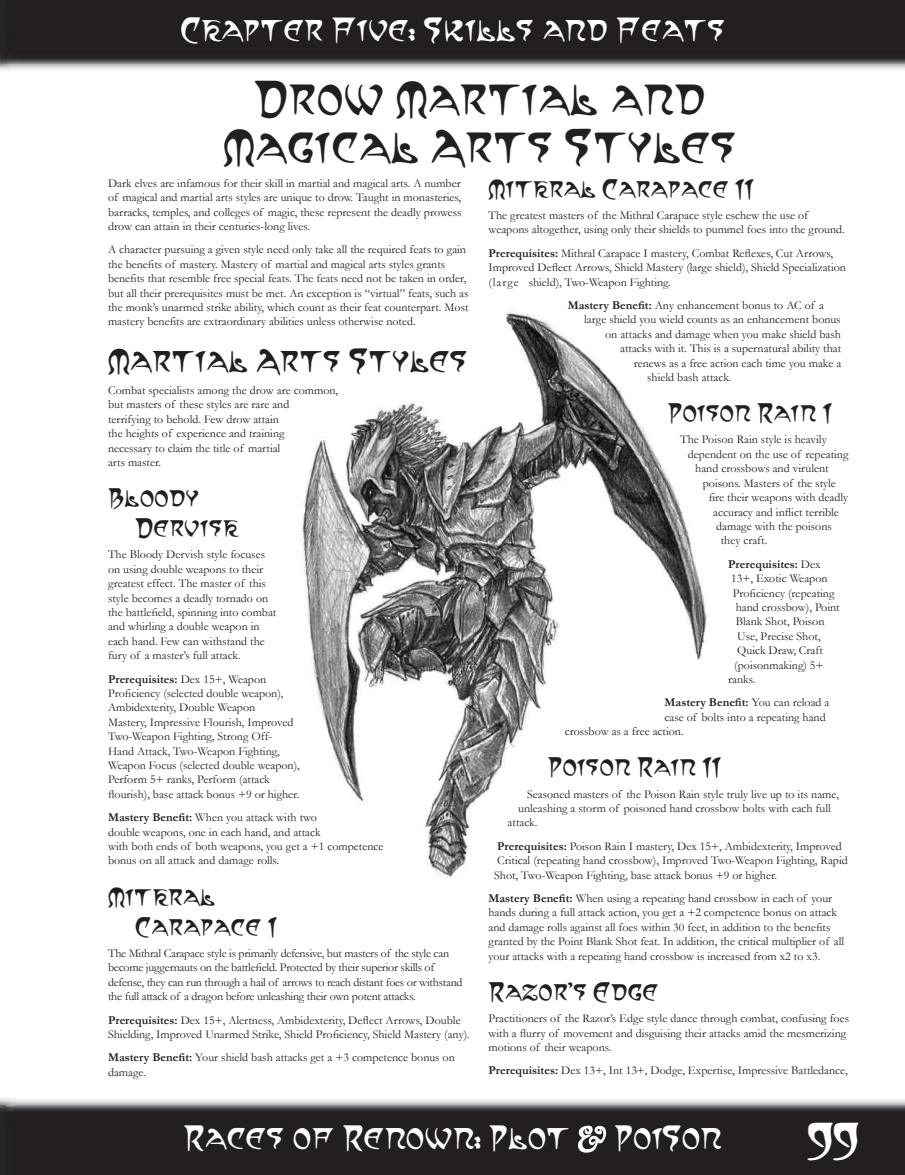
<style>
.page{position:relative;width:905px;height:1175px;background:#fff}
.page>*{position:absolute;margin:0;border:0;box-sizing:border-box;transform-origin:0 0}
.t1{font:39px/48px "Moravia";color:#231f20;text-align:center}
.t2{font:39px "Moravia";color:#fff}
.t3{font:27px "Moravia";color:#fff}
.t4{font:27px "Moravia";color:#231f20}
.t5{font:21px/30px "Moravia";color:#231f20}
.t6{font:12px/14.4px "Garamond";color:#231f20}
.t7{font:12px/14.4px "Garamond";letter-spacing:-.02em;color:#231f20}
.t8{font:700 12px "Garamond";color:#231f20}
.s1{font-weight:700}
.s2{font-weight:400}
.s3{font-family:"Summerisle";font-size:43.5px}
</style>
<div class="page">
<img style="left:0;top:0;width:904px;height:71px">
<img style="left:6px;top:1099px;width:898px;height:75px">
<img style="left:0;top:1098px;width:16px;height:8px">
<img style="left:0;top:1106px;width:6px;height:68px">
<svg style="left:577px;top:1123px;width:30px;height:30px"></svg>
<img style="left:301px;top:310px;width:407px;height:568px">
<h2 class="t3" style="left:180px;top:13px;width:545px">Chapter Five: Skills and Feats</h2>
<h1 class="t1" style="left:223px;top:74px;width:513px">Drow Martial and<br>Magical Arts Styles</h1>
<p class="t6" style="left:108px;top:175px;width:355px;text-align:justify">Dark elves are infamous for their skill in martial and magical arts. A number of magical and martial arts styles are unique to drow. Taught in monasteries, barracks, temples, and colleges of magic, these represent the deadly prowess drow can attain in their centuries-long lives.</p>
<p class="t6" style="left:108px;top:242px;width:362px">A character pursuing a given style need only take all the required feats to gain the benefits of mastery. Mastery of martial and magical arts styles grants benefits that resemble free special feats. The feats need not be taken in order, but all their prerequisites must be met. An exception is “virtual” feats, such as the monk’s unarmed strike ability, which count as their feat counterpart. Most mastery benefits are extraordinary abilities unless otherwise noted.</p>
<h2 class="t4" style="left:108px;top:344px;width:360px">Martial Arts Styles</h2>
<p class="t6" style="left:108px;top:382px;width:232px">Combat specialists among the drow are common, but masters of these styles are rare and<br>terrifying to behold. Few drow attain<br>the heights of experience and training<br>necessary to claim the title of martial<br>arts master.</p>
<h3 class="t5" style="left:135px;top:482px;width:104px;text-indent:-27px">Bloody<br>Dervish</h3>
<p class="t6" style="left:108px;top:547px;width:170px">The Bloody Dervish style focuses on using double weapons to their greatest effect. The master of this style becomes a deadly tornado on the battlefield, spinning into combat and whirling a double weapon in each hand. Few can withstand the fury of a master’s full attack.</p>
<p class="t6" style="left:108px;top:671px;width:193px"><span class="s1">Prerequisites:</span> Dex 15+, Weapon Proficiency (selected double weapon), Ambidexterity, Double Weapon<br>Mastery, Impressive Flourish, Improved Two-Weapon Fighting, Strong Off-Hand Attack, Two-Weapon Fighting, Weapon Focus (selected double weapon), Perform 5+ ranks, Perform (attack flourish), base attack bonus +9 or higher.</p>
<p class="t6" style="left:108px;top:810px;width:277px"><span class="s1">Mastery Benefit:</span> When you attack with two<br>double weapons, one in each hand, and attack<br>with both ends of both weapons, you get a +1 competence bonus on all attack and damage rolls.</p>
<h3 class="t5" style="left:135px;top:881px;width:144px;text-indent:-27px">Mithral<br>Carapace I</h3>
<p class="t7" style="left:108px;top:945px;width:356px">The Mithral Carapace style is primarily defensive, but masters of the style can become juggernauts on the battlefield. Protected by their superior skills of defense, they can run through a hail of arrows to reach distant foes or withstand the full attack of a dragon before unleashing their own potent attacks.</p>
<p class="t6" style="left:108px;top:1012px;width:363px"><span class="s1">Prerequisites:</span> Dex 15+, Alertness, Ambidexterity, Deflect Arrows, Double<br>Shielding, Improved Unarmed Strike, Shield Proficiency, Shield Mastery (any).</p>
<p class="t6" style="left:108px;top:1050px;width:348px"><span class="s1">Mastery Benefit:</span> Your shield bash attacks get a +3 competence bonus on damage.</p>
<h3 class="t5" style="left:488px;top:173px;width:267px">Mithral Carapace II</h3>
<p class="t6" style="left:488px;top:208px;width:358px">The greatest masters of the Mithral Carapace style eschew the use of weapons altogether, using only their shields to pummel foes into the ground.</p>
<p class="t6" style="left:488px;top:245px;width:359px"><span class="s1">Prerequisites:</span> Mithral Carapace I mastery, Combat Reflexes, Cut Arrows,<br>Improved Deflect Arrows, Shield Mastery (large shield), Shield Specialization (large shield), Two-Weapon Fighting.</p>
<p class="t6" style="left:567px;top:298px;width:258px"><span class="s1">Mastery Benefit:</span> Any enhancement bonus to AC of a</p>
<p class="t6" style="left:584px;top:312px;width:258px">large shield you wield counts as an enhancement bonus</p>
<p class="t6" style="left:605px;top:326px;width:237px">on attacks and damage when you make shield bash</p>
<p class="t6" style="left:620px;top:341px;width:222px">attacks with it. This is a supernatural ability that</p>
<p class="t6" style="left:633px;top:355px;width:209px">renews as a free action each time you make a</p>
<p class="t6" style="left:647px;top:370px;width:86px">shield bash attack.</p>
<h3 class="t5" style="left:668px;top:397px;width:165px">Poison Rain I</h3>
<p class="t6" style="left:680px;top:432px;width:148px">The Poison Rain style is heavily</p>
<p class="t6" style="left:687px;top:446px;width:162px">dependent on the use of repeating</p>
<p class="t6" style="left:695px;top:461px;width:135px">hand crossbows and virulent</p>
<p class="t6" style="left:702px;top:475px;width:135px">poisons. Masters of the style</p>
<p class="t6" style="left:708px;top:490px;width:141px">fire their weapons with deadly</p>
<p class="t6" style="left:713px;top:504px;width:127px">accuracy and inflict terrible</p>
<p class="t6" style="left:716px;top:518px;width:117px">damage with the poisons</p>
<p class="t6" style="left:720px;top:533px;width:48px">they craft.</p>
<p class="t8" style="left:728px;top:556px;width:94px">Prerequisites: <span class="s2">Dex</span></p>
<p class="t6" style="left:731px;top:571px;width:98px">13+, Exotic Weapon</p>
<p class="t6" style="left:732px;top:585px;width:103px">Proficiency (repeating</p>
<p class="t6" style="left:735px;top:599px;width:105px">hand crossbow), Point</p>
<p class="t6" style="left:735px;top:614px;width:90px">Blank Shot, Poison</p>
<p class="t6" style="left:737px;top:628px;width:85px">Use, Precise Shot,</p>
<p class="t6" style="left:737px;top:643px;width:87px">Quick Draw, Craft</p>
<p class="t6" style="left:734px;top:657px;width:91px">(poisonmaking) 5+</p>
<p class="t6" style="left:728px;top:671px;width:29px">ranks.</p>
<p class="t8" style="left:664px;top:694px;width:166px">Mastery Benefit: <span class="s2">You can reload a</span></p>
<p class="t6" style="left:664px;top:709px;width:163px">case of bolts into a repeating hand</p>
<p class="t6" style="left:564px;top:724px;width:120px">crossbow as a free action.</p>
<h3 class="t5" style="left:548px;top:751px;width:175px">Poison Rain II</h3>
<p class="t6" style="left:527px;top:786px;width:313px">Seasoned masters of the Poison Rain style truly live up to its name,</p>
<p class="t6" style="left:518px;top:800px;width:314px">unleashing a storm of poisoned hand crossbow bolts with each full</p>
<p class="t6" style="left:507px;top:815px;width:31px">attack.</p>
<p class="t6" style="left:494px;top:838px;width:355px"><span class="s1">Prerequisites:</span> Poison Rain I mastery, Dex 15+, Ambidexterity, Improved<br>Critical (repeating hand crossbow), Improved Two-Weapon Fighting, Rapid<br>Shot, Two-Weapon Fighting, base attack bonus +9 or higher.</p>
<p class="t6" style="left:488px;top:890px;width:357px"><span class="s1">Mastery Benefit:</span> When using a repeating hand crossbow in each of your hands during a full attack action, you get a +2 competence bonus on attack and damage rolls against all foes within 30 feet, in addition to the benefits granted by the Point Blank Shot feat. In addition, the critical multiplier of all your attacks with a repeating hand crossbow is increased from x2 to x3.</p>
<h3 class="t5" style="left:488px;top:976px;width:171px">Razor’s Edge</h3>
<p class="t6" style="left:488px;top:1010px;width:362px">Practitioners of the Razor’s Edge style dance through combat, confusing foes with a flurry of movement and disguising their attacks amid the mesmerizing motions of their weapons.</p>
<p class="t6" style="left:488px;top:1063px;width:361px"><span class="s1">Prerequisites:</span> Dex 13+, Int 13+, Dodge, Expertise, Impressive Battledance,</p>
<h2 class="t3" style="left:184px;top:1120px;width:539px">Races of Renown: Plot <span class="s3">&amp;</span> PoiSon</h2>
<h1 class="t2" style="left:807px;top:1116px;width:53px">99</h1>
</div>
